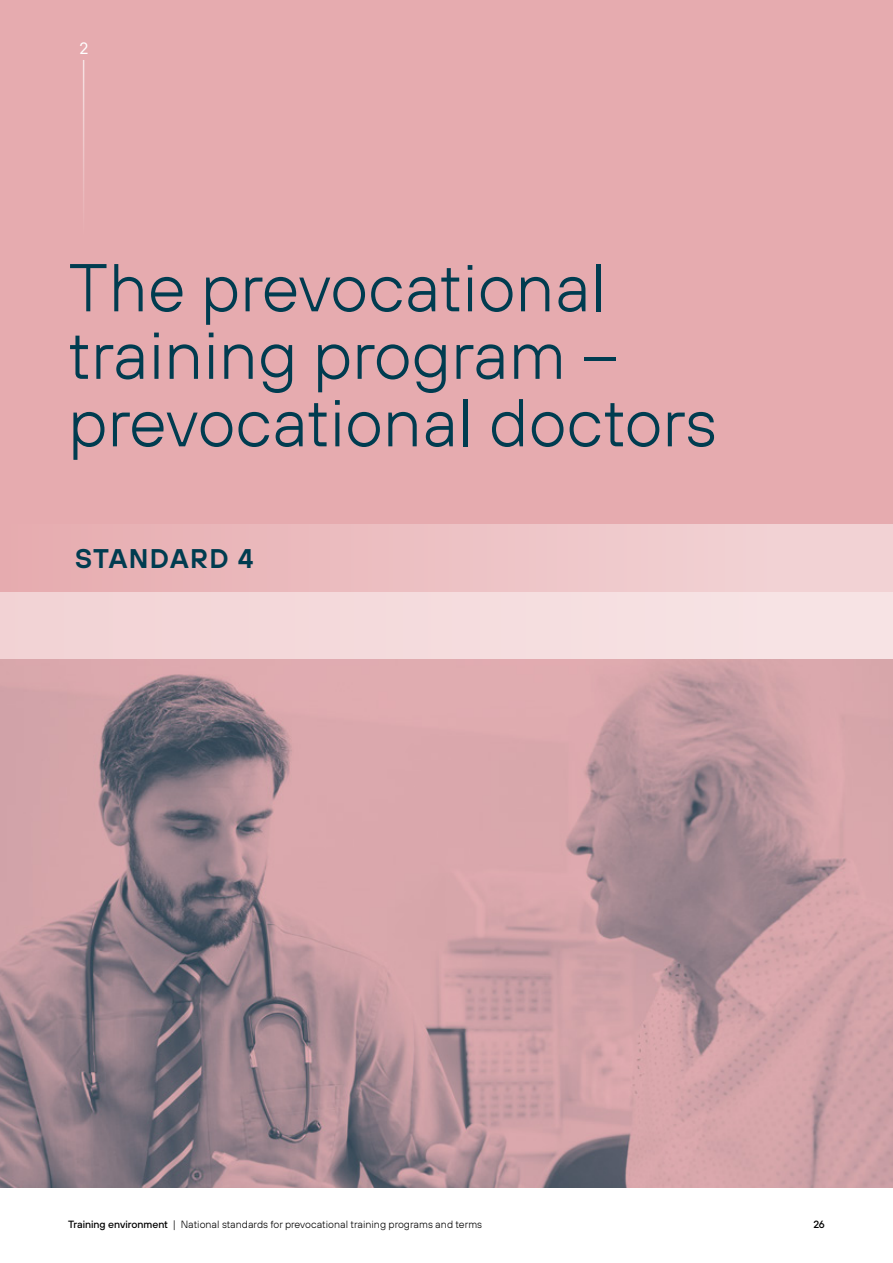
<style>
.page{position:relative;width:893px;height:1263px;background:#fff}
.page>*{position:absolute;margin:0;border:0;box-sizing:border-box;transform-origin:0 0}
.t1{font:300 67.5px/67.5px "TT Hoves";color:#003c50}
.t2{font:600 27px "TT Hoves";letter-spacing:.05em;color:#003c50}
.t3{font:16.5px "TT Hoves";color:#fff}
.t4{font:300 10.5px "TT Hoves";color:#000}
.t5{font:500 10.5px "TT Hoves";color:#000}
.s1{font-weight:500}
</style>
<div class="page">
<div style="left:0;top:136px;width:893px;height:523px;background:#f5dcdd"></div>
<div style="left:0;top:68px;width:893px;height:523px;background:linear-gradient(to right,#e6acaf,#f3d6d8)"></div>
<div style="left:0;top:0;width:893px;height:523px;background:#e6abaf"></div>
<img style="left:0;top:659px;width:893px;height:529px">
<hr style="left:83px;top:60px;width:1px;height:176px;background:#fff">
<h3 class="t3" style="left:79px;top:38px;width:10px">2</h3>
<h1 class="t1" style="left:68px;top:253px;width:651px">The prevocational training program – prevocational doctors</h1>
<h2 class="t2" style="left:75px;top:541px;width:180px">STANDARD 4</h2>
<p class="t4" style="left:68px;top:1218px;width:416px"><span class="s1">Training environment</span> | National standards for prevocational training programs and terms</p>
<p class="t5" style="left:813px;top:1218px;width:13px">26</p>
</div>
